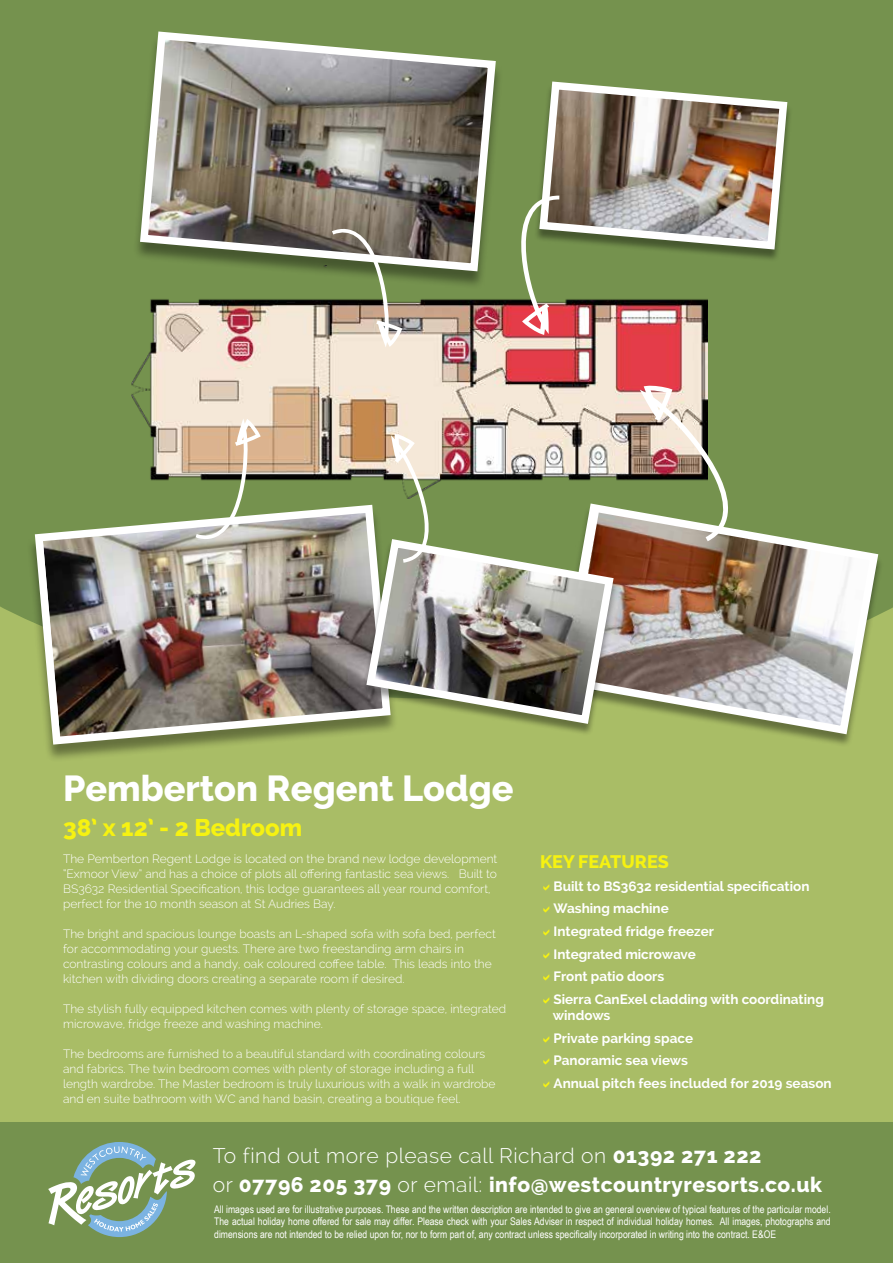
<style>
.page{position:relative;width:893px;height:1263px;background:#a9bd66}
.page>*{position:absolute;margin:0;border:0;box-sizing:border-box;transform-origin:0 0}
.t1{font:800 36px "Raleway";color:#fff}
.t2{font:800 24px "Raleway";color:#f6f211}
.t3{font:800 21px/28.8px "Raleway";letter-spacing:.025em;color:#fff}
.t4{font:800 18px "Raleway";color:#f6f211}
.t5{font:700 13.5px/22.5px "Raleway";color:#fff}
.t6{font:300 12px/15px "Raleway";color:#fff}
.t7{font:10.5px/12.6px "Arial Narrow";color:#fff;text-align:justify}
.s1{font-weight:300}
</style>
<div class="page">
<div style="left:0;top:0;width:893px;height:620px;background:#75924e"></div>
<img style="left:131px;top:265px;width:577px;height:233px">
<div style="left:132px;top:34px;width:371px;height:256px;background:#000;opacity:.4"></div>
<svg style="left:136px;top:27px;width:364px;height:248px;background:#878875"></svg>
<div style="left:553px;top:505px;width:331px;height:243px;background:#a9bd66"></div>
<img style="left:609px;top:499px;width:274px;height:240px">
<div style="left:27px;top:508px;width:371px;height:255px;background:#000;opacity:.4"></div>
<img style="left:31px;top:501px;width:364px;height:248px">
<svg style="left:332px;top:223px;width:70px;height:124px;background:#9b9a80"></svg>
<svg style="left:640px;top:385px;width:93px;height:156px;background:#a4a384"></svg>
<svg style="left:196px;top:418px;width:65px;height:126px;background:#b6b191"></svg>
<svg style="left:535px;top:77px;width:256px;height:177px;background:#7c9758"></svg>
<div style="left:361px;top:541px;width:258px;height:195px;background:#000;opacity:.4"></div>
<svg style="left:362px;top:535px;width:256px;height:193px"></svg>
<img style="left:520px;top:86px;width:263px;height:249px">
<img style="left:371px;top:434px;width:238px;height:285px">
<div style="left:0;top:1123px;width:893px;height:140px;background:#75924e"></div>
<svg style="left:48px;top:1142px;width:148px;height:95px"></svg>
<h1 class="t1" style="left:63px;top:767px;width:452px">Pemberton Regent Lodge</h1>
<h2 class="t2" style="left:63px;top:814px;width:241px">38’ x 12’ - 2 Bedroom</h2>
<p class="t6" style="left:63px;top:851px;width:436px">The Pemberton Regent Lodge is located on the brand new lodge development “Exmoor View” and has a choice of plots all offering fantastic sea views. Built to BS3632 Residential Specification, this lodge guarantees all year round comfort, perfect for the 10 month season at St Audries Bay.</p>
<p class="t6" style="left:63px;top:926px;width:434px">The bright and spacious lounge boasts an L-shaped sofa with sofa bed, perfect for accommodating your guests. There are two freestanding arm chairs in contrasting colours and a handy, oak coloured coffee table. This leads into the kitchen with dividing doors creating a separate room if desired.</p>
<p class="t6" style="left:63px;top:1001px;width:445px">The stylish fully equipped kitchen comes with plenty of storage space, integrated microwave, fridge freeze and washing machine.</p>
<p class="t6" style="left:63px;top:1046px;width:434px">The bedrooms are furnished to a beautiful standard with coordinating colours and fabrics. The twin bedroom comes with plenty of storage including a full length wardrobe. The Master bedroom is truly luxurious with a walk in wardrobe and en suite bathroom with WC and hand basin, creating a boutique feel.</p>
<h3 class="t4" style="left:540px;top:852px;width:130px">KEY FEATURES</h3>
<p class="t5" style="left:554px;top:875px;width:272px">Built to BS3632 residential specification<br>Washing machine<br>Integrated fridge freezer<br>Integrated microwave<br>Front patio doors<br>Sierra CanExel cladding with coordinating</p>
<p class="t5" style="left:553px;top:1004px;width:280px">windows<br>Private parking space<br>Panoramic sea views<br>Annual pitch fees included for 2019 season</p>
<h3 class="t3" style="left:213px;top:1142px;width:611px"><span class="s1">To find out more please call Richard on</span> 01392 271 222<br><span class="s1">or</span> 07796 205 379 <span class="s1">or email:</span> info@westcountryresorts.co.uk</h3>
<p class="t7" style="left:214px;top:1202px;width:618px">All images used are for illustrative purposes. These and the written description are intended to give an general overview of typical features of the particular model.<br>The actual holiday home offered for sale may differ. Please check with your Sales Adviser in respect of individual holiday homes. All images, photographs and dimensions are not intended to be relied upon for, nor to form part of, any contract unless specifically incorporated in writing into the contract. E&amp;OE</p>
</div>
